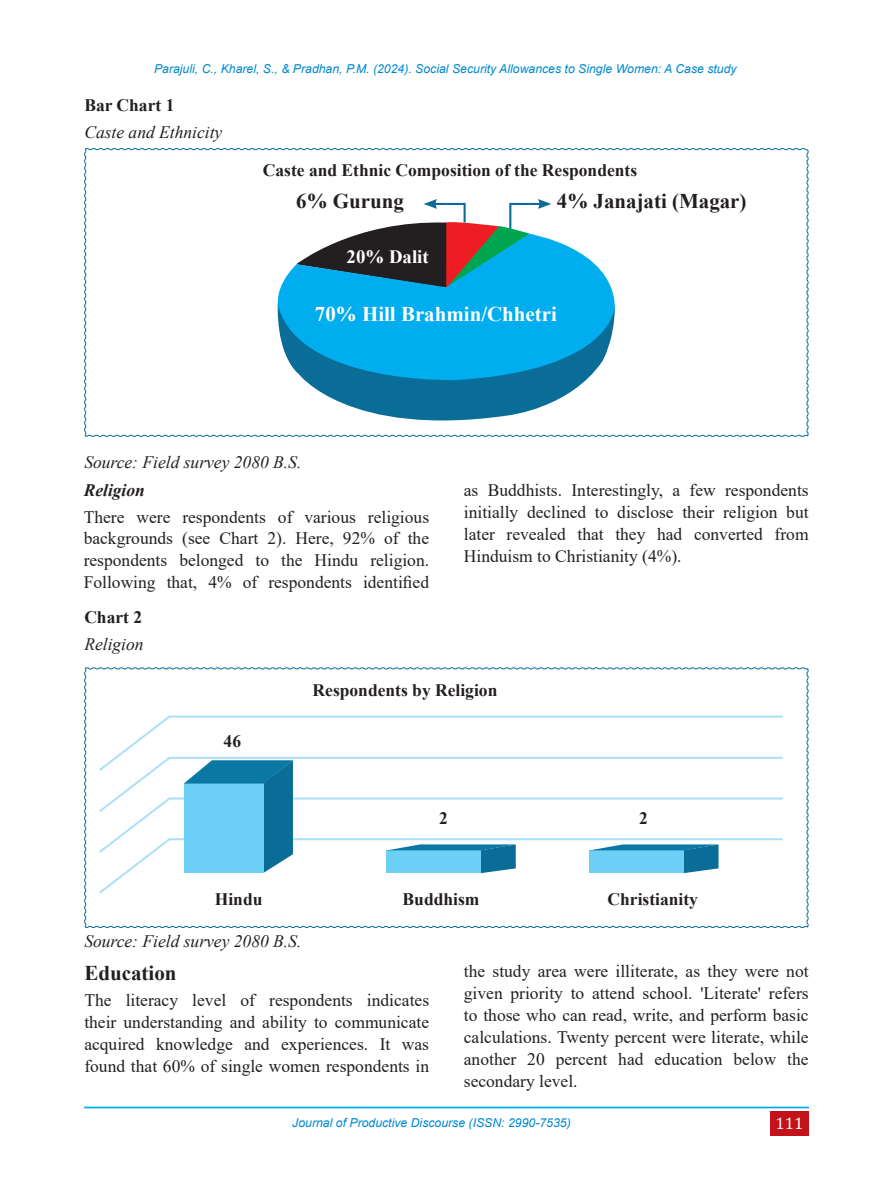
<style>
.page{position:relative;width:893px;height:1191px;background:#fff}
.page>*{position:absolute;margin:0;border:0;box-sizing:border-box;transform-origin:0 0}
.T{font:700 21px "Times New Roman";color:#231f20}
.T-2{font:700 21px "Times New Roman";color:#fff}
.T-3{font:700 18.9px "Times New Roman";color:#fff}
.T-4{font:17.5px/21.9px "Times New Roman";color:#231f20;text-align:justify}
.T-5{font:700 17.5px "Times New Roman";color:#231f20}
.T-6{font:italic 17.5px "Times New Roman";color:#231f20}
.t1{font:italic 700 17.5px "Times New Roman";color:#231f20}
.t2{font:16.62px "Cambria";color:#fff}
.t3{font:italic 12.25px "Arial";color:#0089cf}
</style>
<div class="page">
<div style="left:770px;top:1111px;width:39px;height:25px;background:#c4121a"></div>
<hr style="left:84px;top:1106px;width:725px;height:2px;background:#00aeef">
<svg style="left:84px;top:148px;width:725px;height:289px"></svg>
<svg style="left:275px;top:385px;width:340px;height:52px"></svg>
<svg style="left:273px;top:234px;width:342px;height:151px;background:#20ade3"></svg>
<svg style="left:296px;top:199px;width:255px;height:89px"></svg>
<svg style="left:84px;top:667px;width:725px;height:261px"></svg>
<svg style="left:97px;top:714px;width:688px;height:181px"></svg>
<p class="t3" style="left:154px;top:61px;width:584px">Parajuli, C., Kharel, S., &amp; Pradhan, P.M. (2024). Social Security Allowances to Single Women: A Case study</p>
<p class="T-5" style="left:84px;top:92px;width:92px">Bar Chart 1</p>
<p class="T-6" style="left:84px;top:120px;width:140px">Caste and Ethnicity</p>
<p class="T-5" style="left:263px;top:158px;width:376px">Caste and Ethnic Composition of the Respondents</p>
<p class="T" style="left:296px;top:186px;width:109px">6% Gurung</p>
<p class="T" style="left:557px;top:186px;width:191px">4% Janajati (Magar)</p>
<p class="T-3" style="left:347px;top:242px;width:84px">20% Dalit</p>
<p class="T-2" style="left:315px;top:299px;width:244px">70% Hill Brahmin/Chhetri</p>
<p class="T-6" style="left:84px;top:450px;width:219px">Source: Field survey 2080 B.S.</p>
<p class="t1" style="left:84px;top:477px;width:63px">Religion</p>
<p class="T-4" style="left:84px;top:505px;width:347px">There were respondents of various religious backgrounds (see Chart 2). Here, 92% of the respondents belonged to the Hindu religion.<br>Following that, 4% of respondents identified</p>
<p class="T-5" style="left:84px;top:604px;width:59px">Chart 2</p>
<p class="T-6" style="left:84px;top:632px;width:61px">Religion</p>
<p class="T-4" style="left:464px;top:478px;width:346px">as Buddhists. Interestingly, a few respondents initially declined to disclose their religion but later revealed that they had converted from Hinduism to Christianity (4%).</p>
<p class="T-5" style="left:224px;top:728px;width:19px">46</p>
<p class="T-5" style="left:313px;top:677px;width:186px">Respondents by Religion</p>
<p class="T-5" style="left:439px;top:805px;width:10px">2</p>
<p class="T-5" style="left:639px;top:805px;width:10px">2</p>
<p class="T-5" style="left:215px;top:887px;width:49px">Hindu</p>
<p class="T-5" style="left:403px;top:887px;width:78px">Buddhism</p>
<p class="T-5" style="left:608px;top:887px;width:92px">Christianity</p>
<p class="T-6" style="left:84px;top:929px;width:219px">Source: Field survey 2080 B.S.</p>
<p class="T" style="left:84px;top:957px;width:94px">Education</p>
<p class="T-4" style="left:84px;top:989px;width:346px">The literacy level of respondents indicates their understanding and ability to communicate acquired knowledge and experiences. It was found that 60% of single women respondents in</p>
<p class="T-4" style="left:464px;top:960px;width:346px">the study area were illiterate, as they were not given priority to attend school. 'Literate' refers to those who can read, write, and perform basic calculations. Twenty percent were literate, while another 20 percent had education below the secondary level.</p>
<p class="t3" style="left:292px;top:1114px;width:280px">Journal of Productive Discourse (ISSN: 2990-7535)</p>
<p class="t2" style="left:776px;top:1113px;width:29px">111</p>
</div>
